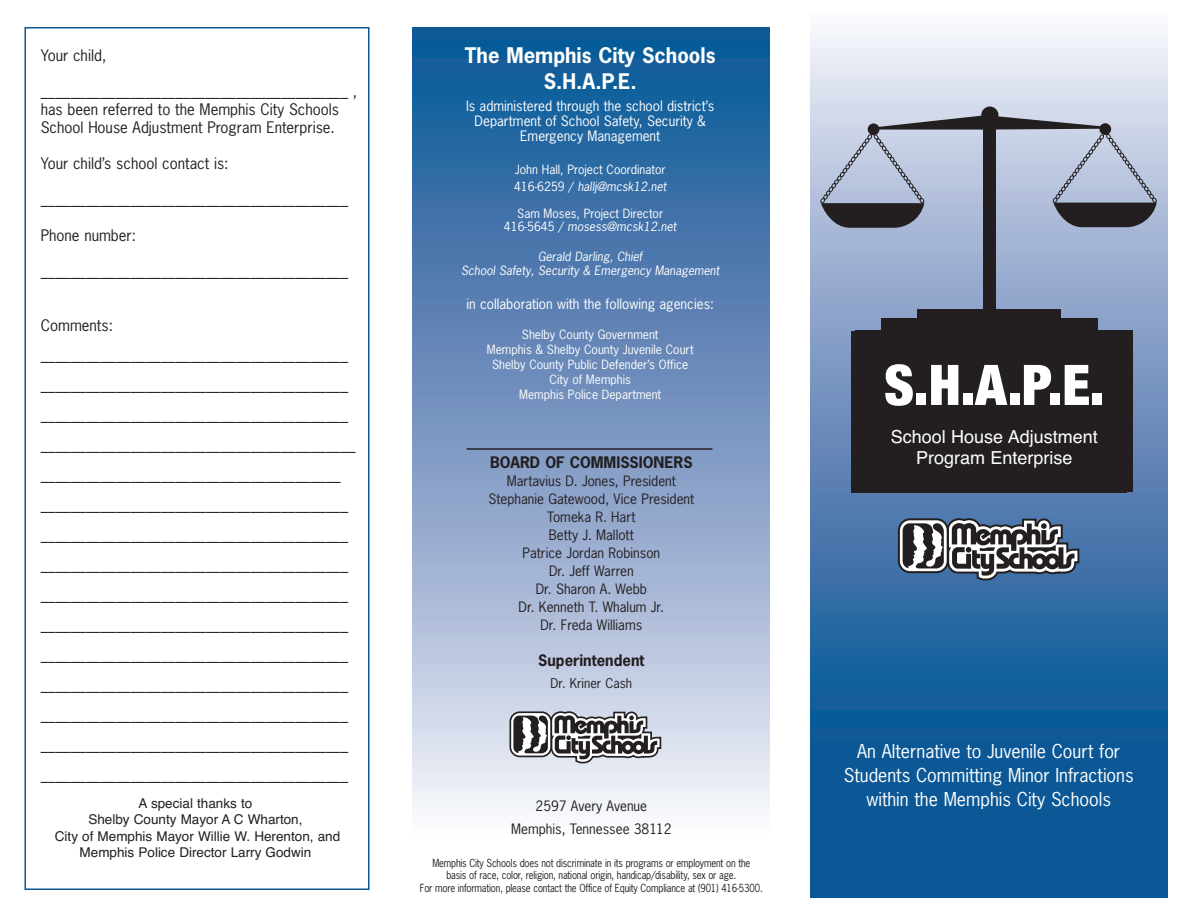
<style>
.page{position:relative;width:1188px;height:918px;background:#fff}
.page>*{position:absolute;margin:0;border:0;box-sizing:border-box;transform-origin:0 0}
.t1{font:60px "Sans Black Condensed DTC";color:#fff}
.t2{font:700 20.25px/25.5px "News Gothic";color:#fff;text-align:center}
.t3{font:18px/24px "News Gothic";color:#fff;text-align:center}
.t4{font:18px/21.6px "Helvetica";color:#fff;text-align:center}
.t5{font:15px/30px "News Gothic";color:#231f20}
.t6{font:700 15px "News Gothic";color:#231f20}
.t7{font:13.5px/18px "News Gothic";color:#231f20;text-align:center}
.t8{font:13.5px/15px "News Gothic";color:#fff;text-align:center}
.t9{font:13.5px/16.2px "Helvetica";color:#231f20;text-align:center}
.t10{font:12.75px "News Gothic";color:#231f20}
.t11{font:12px/15px "News Gothic";color:#fff;text-align:center}
.t12{font:italic 12px/13.5px "News Gothic";color:#fff;text-align:center}
.t13{font:10.5px/12.6px "News Gothic";letter-spacing:-.015em;color:#231f20;text-align:center;scale:.9 1}
.s1{font-style:italic}
</style>
<div class="page">
<svg style="left:810px;top:30px;width:358px;height:711px;background:#6c94be"></svg>
<div style="left:851px;top:331px;width:276px;height:162px;background:#231f20"></div>
<div style="left:881px;top:318px;width:216px;height:15px;background:#231f20"></div>
<div style="left:917px;top:309px;width:144px;height:11px;background:#231f20"></div>
<div style="left:983px;top:125px;width:13px;height:190px;background:#231f20"></div>
<div style="left:981px;top:107px;width:17px;height:17px;background:#231f20;border-radius:50%"></div>
<svg style="left:820px;top:115px;width:337px;height:113px;background:#9ba3b5"></svg>
<div style="left:413px;top:27px;width:357px;height:808px;background:linear-gradient(to bottom,#044c91,#f5eef7)"></div>
<div style="left:810px;top:741px;width:358px;height:157px;background:#0c5896"></div>
<div style="left:510px;top:711px;width:42px;height:46px;border:2px solid #231f20;border-radius:9px"></div>
<svg style="left:513px;top:711px;width:148px;height:52px"></svg>
<hr style="left:466px;top:448px;width:246px;height:2px;background:#231f20">
<div style="left:855px;top:330px;width:278px;height:162px;background:#231f20"></div>
<div style="left:24px;top:27px;width:345px;height:863px;border:2px solid #0c5896"></div>
<svg style="left:899px;top:519px;width:49px;height:53px"></svg>
<div style="left:898px;top:518px;width:51px;height:55px;border:2px solid #231f20;border-radius:11px"></div>
<svg style="left:903px;top:518px;width:177px;height:64px"></svg>
<p class="t5" style="left:41px;top:41px;width:67px">Your child,</p>
<p class="t5" style="left:41px;top:83px;width:318px;line-height:18px">_________________________________________ , has been referred to the Memphis City Schools<br>School House Adjustment Program Enterprise.</p>
<p class="t5" style="left:41px;top:149px;width:189px">Your child’s school contact is:</p>
<p class="t5" style="left:41px;top:185px;width:309px">_________________________________________</p>
<p class="t5" style="left:41px;top:221px;width:97px">Phone number:</p>
<p class="t5" style="left:41px;top:257px;width:309px">_________________________________________</p>
<p class="t5" style="left:41px;top:311px;width:316px">Comments: _________________________________________ _________________________________________ _________________________________________ __________________________________________ ________________________________________ _________________________________________ _________________________________________ _________________________________________ _________________________________________ _________________________________________ _________________________________________ _________________________________________ _________________________________________ _________________________________________ _________________________________________</p>
<p class="t9" style="left:55px;top:795px;width:287px">A special thanks to<br>Shelby County Mayor A C Wharton,<br>City of Memphis Mayor Willie W. Herenton, and Memphis Police Director Larry Godwin</p>
<h2 class="t2" style="left:465px;top:43px;width:252px">The Memphis City Schools<br>S.H.A.P.E.</h2>
<p class="t8" style="left:466px;top:99px;width:250px">Is administered through the school district’s<br>Department of School Safety, Security &amp;<br>Emergency Management</p>
<p class="t11" style="left:514px;top:162px;width:154px;line-height:16.5px;text-align:left">John Hall, Project Coordinator<br>416-6259 / <span class="s1">hallj@mcsk12.net</span></p>
<p class="t11" style="left:504px;top:207px;width:174px;line-height:13.5px">Sam Moses, Project Director<br>416-5645 / <span class="s1">mosess@mcsk12.net</span></p>
<p class="t12" style="left:461px;top:250px;width:260px">Gerald Darling, Chief<br>School Safety, Security &amp; Emergency Management</p>
<p class="t8" style="left:466px;top:297px;width:249px">in collaboration with the following agencies:</p>
<p class="t11" style="left:487px;top:327px;width:208px">Shelby County Government<br>Memphis &amp; Shelby County Juvenile Court<br>Shelby County Public Defender’s Office<br>City of Memphis<br>Memphis Police Department</p>
<p class="t6" style="left:490px;top:454px;width:204px">BOARD OF COMMISSIONERS</p>
<p class="t7" style="left:488px;top:472px;width:207px">Martavius D. Jones, President<br>Stephanie Gatewood, Vice President<br>Tomeka R. Hart<br>Betty J. Mallott<br>Patrice Jordan Robinson<br>Dr. Jeff Warren<br>Dr. Sharon A. Webb<br>Dr. Kenneth T. Whalum Jr.<br>Dr. Freda Williams</p>
<p class="t6" style="left:538px;top:652px;width:108px">Superintendent</p>
<p class="t10" style="left:551px;top:676px;width:83px">Dr. Kriner Cash</p>
<p class="t7" style="left:511px;top:795px;width:162px;line-height:22.5px">2597 Avery Avenue<br>Memphis, Tennessee 38112</p>
<p class="t13" style="left:420px;top:857px;width:382px">Memphis City Schools does not discriminate in its programs or employment on the<br>basis of race, color, religion, national origin, handicap/disability, sex or age.<br>For more information, please contact the Office of Equity Compliance at (901) 416-5300.</p>
<h1 class="t1" style="left:884px;top:349px;width:222px">S.H.A.P.E.</h1>
<p class="t4" style="left:891px;top:426px;width:209px">School House Adjustment<br>Program Enterprise</p>
<p class="t3" style="left:844px;top:740px;width:291px">An Alternative to Juvenile Court for<br>Students Committing Minor Infractions within the Memphis City Schools</p>
</div>
